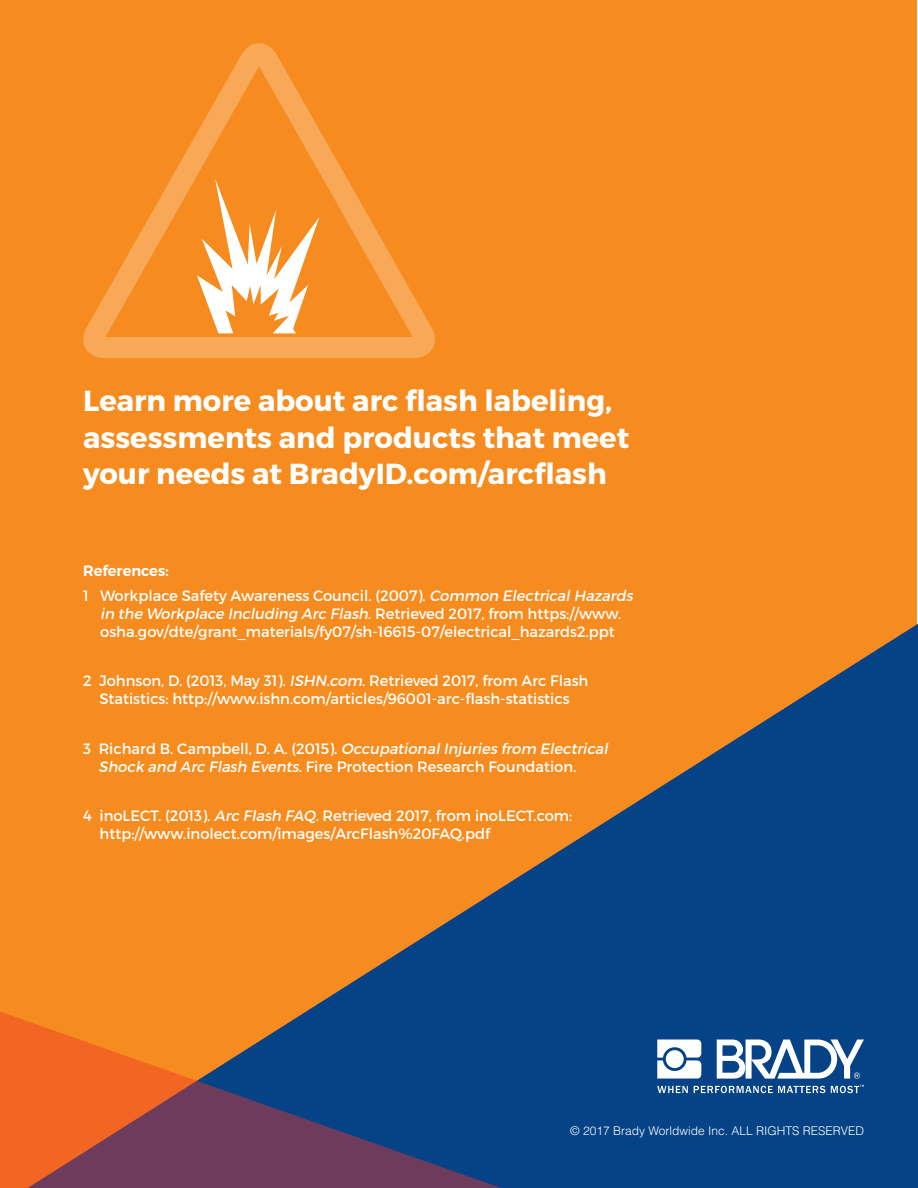
<style>
.page{position:relative;width:918px;height:1188px;background:#fff}
.page>*{position:absolute;margin:0;border:0;box-sizing:border-box;transform-origin:0 0}
.t1{font:700 28.95px/36.3px "Montserrat";color:#fff}
.t2{font:15px/18px "Montserrat";color:#fff}
.t3{font:300 12px "Helvetica LT Std";color:#fff}
.s1{font-weight:600}
.s2{font-style:italic}
</style>
<div class="page">
<div style="left:1px;top:0;width:916px;height:1187px;background:#f68c1f"></div>
<svg style="left:359px;top:624px;width:559px;height:564px;fill:#054286"></svg>
<svg style="left:0;top:978px;width:550px;height:210px"></svg>
<svg style="left:657px;top:1040px;width:44px;height:39px"></svg>
<div style="left:666px;top:1050px;width:18px;height:18px;background:#fff;border-radius:50%"></div>
<svg style="left:717px;top:1040px;width:147px;height:39px;background:#81a0c2"></svg>
<svg style="left:657px;top:1086px;width:31px;height:7px"></svg>
<svg style="left:694px;top:1086px;width:131px;height:7px"></svg>
<svg style="left:831px;top:1085px;width:33px;height:8px"></svg>
<svg style="left:83px;top:43px;width:352px;height:315px"></svg>
<h1 class="t1" style="left:83px;top:383px;width:548px">Learn more about arc flash labeling, assessments and products that meet your needs at BradyID.com/arcflash</h1>
<p class="t2" style="left:83px;top:558px;width:554px;line-height:24.8px"><span class="s1">References:<br></span>1 Workplace Safety Awareness Council. (2007). <span class="s2">Common ElectricalHazards</span></p>
<p class="t2" style="left:100px;top:604px;width:523px"><span class="s2">in the Workplace Including Arc Flash</span>. Retrieved 2017, from https://www. osha.gov/dte/grant_materials/fy07/sh-16615-07/electrical_hazards2.ppt</p>
<p class="t2" style="left:83px;top:672px;width:507px;text-align:center">2 Johnson, D. (2013, May 31). <span class="s2">ISHN.com</span>. Retrieved 2017, from Arc Flash<br>Statistics: http://www.ishn.com/articles/96001-arc-flash-statistics</p>
<p class="t2" style="left:99px;top:739px;width:514px;text-indent:-16px">3 R i c h a rd B . Ca m p be l l , D. A. (2 01 5 ). <span class="s2">OccupationalInjuries from Electrical<br>Shock and Arc Flash Events</span>. Fire Protection Research Foundation.</p>
<p class="t2" style="left:100px;top:807px;width:474px;text-indent:-16px">4 inoLECT. (2013). <span class="s2">Arc Flash FAQ</span>. Retrieved 2017, from inoLECT.com: http://www.inolect.com/images/ArcFlash%20FAQ.pdf</p>
<p class="t3" style="left:570px;top:1123px;width:295px">© 2017 Brady Worldwide Inc. ALL RIGHTS RESERVED</p>
</div>
